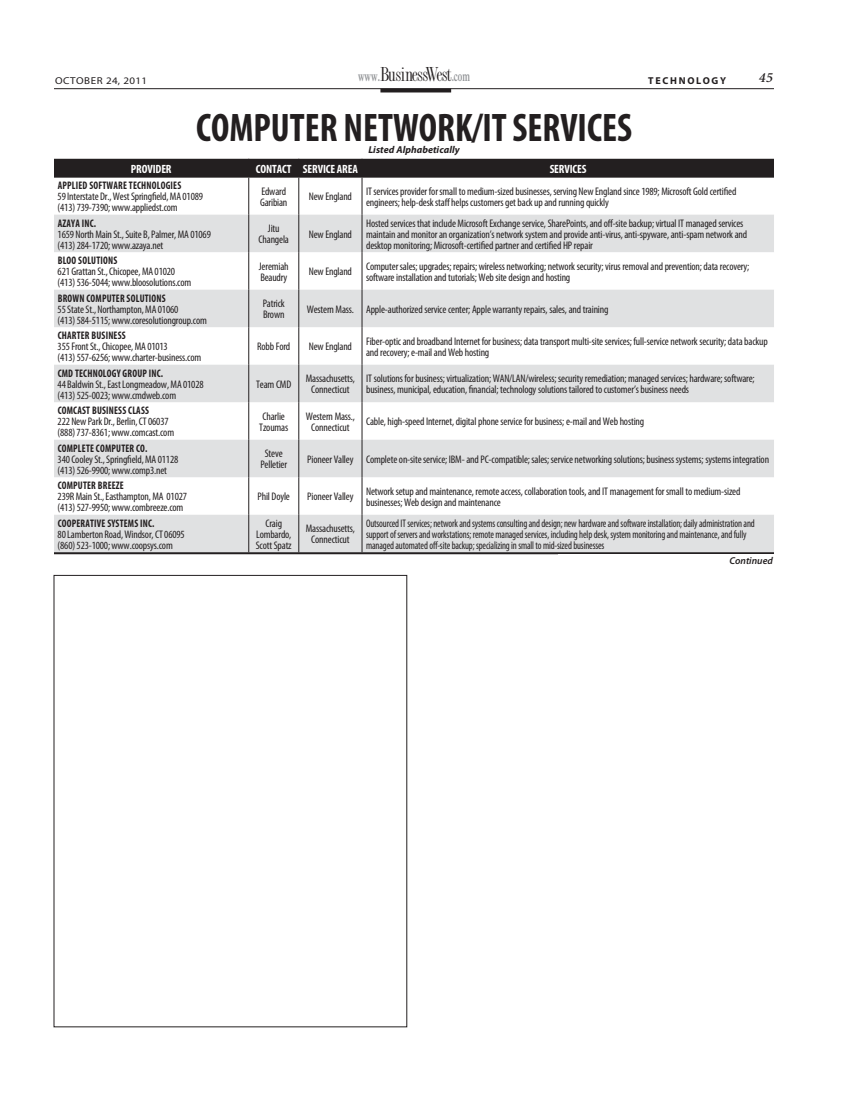
<style>
.page{position:relative;width:846px;height:1093px;background:#fff}
.page>*{position:absolute;margin:0;border:0;box-sizing:border-box;transform-origin:0 0}
.t1{font:700 condensed 40px "Myriad Pro";color:#231f20;scale:.95 1}
.t2{font:21px "Fashion Compressed Plain";letter-spacing:-.045em;color:#231f20}
.t3{font:italic 600 14px "Minion";color:#231f20}
.t4{font:700 condensed 12px "Myriad Pro";letter-spacing:-.01em;color:#fff}
.t5{font:condensed 11px/11px "Myriad Pro";letter-spacing:-.015em;color:#231f20}
.t6{font:condensed 11px/11px "Myriad Pro";letter-spacing:-.015em;color:#231f20;scale:.9 1}
.t7{font:700 condensed 11px "Myriad Pro";letter-spacing:.02em;color:#231f20;scale:.9 1}
.t8{font:italic 700 10px "Myriad Pro";letter-spacing:.005em;color:#231f20}
.t9{font:10px "Myriad Pro";letter-spacing:.05em;color:#231f20;scale:1.1 1}
.t10{font:700 10px "Myriad Pro";letter-spacing:.17em;color:#231f20}
.t11{font:italic 600 10px "Myriad Pro";color:#231f20}
.s1{font-family:"Times";font-weight:600;font-size:14px;color:#939598}
</style>
<div class="page">
<hr style="left:54px;top:88px;width:720px;height:1px;background:#231f20">
<svg style="left:380px;top:88px;width:71px;height:4px"></svg>
<svg style="left:54px;top:215px;width:720px;height:337px;fill:#e0e1e2"></svg>
<hr style="left:298px;top:178px;width:1px;height:37px;background:#231f20">
<hr style="left:298px;top:215px;width:1px;height:37px;background:#231f20">
<hr style="left:298px;top:252px;width:1px;height:37px;background:#231f20">
<hr style="left:298px;top:289px;width:1px;height:38px;background:#231f20">
<hr style="left:298px;top:327px;width:1px;height:37px;background:#231f20">
<hr style="left:298px;top:364px;width:1px;height:38px;background:#231f20">
<hr style="left:298px;top:402px;width:1px;height:37px;background:#231f20">
<hr style="left:298px;top:439px;width:1px;height:38px;background:#231f20">
<hr style="left:298px;top:477px;width:1px;height:37px;background:#231f20">
<hr style="left:298px;top:514px;width:1px;height:38px;background:#231f20">
<hr style="left:54px;top:177px;width:720px;height:1px;background:#231f20">
<div style="left:54px;top:159px;width:720px;height:18px;background:#231f20"></div>
<hr style="left:248px;top:178px;width:1px;height:37px;background:#231f20">
<hr style="left:362px;top:178px;width:1px;height:37px;background:#231f20">
<hr style="left:248px;top:215px;width:1px;height:37px;background:#231f20">
<hr style="left:362px;top:215px;width:1px;height:37px;background:#231f20">
<hr style="left:248px;top:252px;width:1px;height:37px;background:#231f20">
<hr style="left:362px;top:252px;width:1px;height:37px;background:#231f20">
<hr style="left:248px;top:289px;width:1px;height:38px;background:#231f20">
<hr style="left:362px;top:289px;width:1px;height:38px;background:#231f20">
<hr style="left:248px;top:327px;width:1px;height:37px;background:#231f20">
<hr style="left:362px;top:327px;width:1px;height:37px;background:#231f20">
<hr style="left:248px;top:364px;width:1px;height:38px;background:#231f20">
<hr style="left:362px;top:364px;width:1px;height:38px;background:#231f20">
<hr style="left:248px;top:402px;width:1px;height:37px;background:#231f20">
<hr style="left:362px;top:402px;width:1px;height:37px;background:#231f20">
<hr style="left:248px;top:439px;width:1px;height:38px;background:#231f20">
<hr style="left:362px;top:439px;width:1px;height:38px;background:#231f20">
<hr style="left:248px;top:477px;width:1px;height:37px;background:#231f20">
<hr style="left:362px;top:477px;width:1px;height:37px;background:#231f20">
<hr style="left:248px;top:514px;width:1px;height:38px;background:#231f20">
<hr style="left:362px;top:514px;width:1px;height:38px;background:#231f20">
<hr style="left:54px;top:552px;width:720px;height:2px;background:#231f20">
<div style="left:558px;top:553px;width:216px;height:11px;background:#fff"></div>
<p class="t9" style="left:55px;top:77px;width:85px">OCTOBER 24, 2011</p>
<h2 class="t2" style="left:358px;top:66px;width:113px"><span class="s1">www.</span>BusinessWest<span class="s1">.com</span></h2>
<p class="t10" style="left:648px;top:77px;width:79px">TECHNOLOGY</p>
<p class="t3" style="left:759px;top:72px;width:16px">45</p>
<h1 class="t1" style="left:196px;top:112px;width:460px">COMPUTER NETWORK/IT SERVICES</h1>
<p class="t8" style="left:368px;top:146px;width:93px">Listed Alphabetically</p>
<p class="t4" style="left:131px;top:164px;width:42px">PROVIDER</p>
<p class="t4" style="left:256px;top:164px;width:103px">CONTACT SERVICE AREA</p>
<p class="t4" style="left:550px;top:164px;width:38px">SERVICES</p>
<p class="t7" style="left:58px;top:181px;width:139px">APPLIED SOFTWARE TECHNOLOGIES</p>
<p class="t5" style="left:58px;top:192px;width:147px">59 Interstate Dr., West Springfield, MA 01089 (413) 739-7390; www.appliedst.com</p>
<p class="t5" style="left:260px;top:186px;width:29px">Edward<br>Garibian</p>
<p class="t5" style="left:309px;top:192px;width:45px">New England</p>
<p class="t5" style="left:366px;top:187px;width:372px">IT services provider for small to medium-sized businesses, serving New England since 1989; Microsoft Gold certified engineers; help-desk staff helps customers get back up and running quickly</p>
<p class="t7" style="left:58px;top:219px;width:44px">AZAYA INC.</p>
<p class="t5" style="left:58px;top:229px;width:155px">1659 North Main St., Suite B, Palmer, MA 01069 (413) 284-1720; www.azaya.net</p>
<p class="t5" style="left:259px;top:224px;width:32px;text-align:center">Jitu<br>Changela</p>
<p class="t5" style="left:309px;top:229px;width:45px">New England</p>
<p class="t5" style="left:366px;top:218px;width:383px">Hosted services that include Microsoft Exchange service, SharePoints, and off-site backup; virtual IT managed services maintain and monitor an organization’s network system and provide anti-virus, anti-spyware, anti-spam network and desktop monitoring; Microsoft-certified partner and certified HP repair</p>
<p class="t7" style="left:58px;top:256px;width:68px">BLOO SOLUTIONS</p>
<p class="t5" style="left:58px;top:267px;width:135px">621 Grattan St., Chicopee, MA 01020 (413) 536-5044; www.bloosolutions.com</p>
<p class="t5" style="left:259px;top:261px;width:31px">Jeremiah<br>Beaudry</p>
<p class="t5" style="left:309px;top:267px;width:45px">New England</p>
<p class="t5" style="left:366px;top:261px;width:385px">Computer sales; upgrades; repairs; wireless networking; network security; virus removal and prevention; data recovery; software installation and tutorials; Web site design and hosting</p>
<p class="t7" style="left:58px;top:294px;width:122px">BROWN COMPUTER SOLUTIONS</p>
<p class="t5" style="left:58px;top:304px;width:151px">55 State St., Northampton, MA 01060<br>(413) 584-5115; www.coresolutiongroup.com</p>
<p class="t5" style="left:263px;top:299px;width:24px">Patrick<br>Brown</p>
<p class="t5" style="left:307px;top:304px;width:303px">Western Mass. Apple-authorized service center; Apple warranty repairs, sales, and training</p>
<p class="t7" style="left:58px;top:331px;width:77px">CHARTER BUSINESS</p>
<p class="t5" style="left:58px;top:342px;width:145px">355 Front St., Chicopee, MA 01013<br>(413) 557-6256; www.charter-business.com</p>
<p class="t5" style="left:257px;top:342px;width:35px">Robb Ford</p>
<p class="t5" style="left:309px;top:342px;width:45px">New England</p>
<p class="t5" style="left:366px;top:336px;width:403px">Fiber-optic and broadband Internet for business; data transport multi-site services; full-service network security; data backup and recovery; e-mail and Web hosting</p>
<p class="t7" style="left:58px;top:368px;width:119px">CMD TECHNOLOGY GROUP INC.</p>
<p class="t5" style="left:58px;top:379px;width:148px">44 Baldwin St., East Longmeadow, MA 01028 (413) 525-0023; www.cmdweb.com</p>
<p class="t5" style="left:256px;top:379px;width:37px">Team CMD</p>
<p class="t5" style="left:306px;top:374px;width:51px;text-align:center">Massachusetts,<br>Connecticut</p>
<p class="t5" style="left:366px;top:374px;width:390px">IT solutions for business; virtualization; WAN/LAN/wireless; security remediation; managed services; hardware; software; business, municipal, education, financial; technology solutions tailored to customer’s business needs</p>
<p class="t7" style="left:58px;top:406px;width:103px">COMCAST BUSINESS CLASS</p>
<p class="t5" style="left:58px;top:417px;width:118px">222 New Park Dr., Berlin, CT 06037 (888) 737-8361; www.comcast.com</p>
<p class="t5" style="left:259px;top:411px;width:30px">Charlie<br>Tzoumas</p>
<p class="t5" style="left:306px;top:411px;width:51px;text-align:center">Western Mass.,<br>Connecticut</p>
<p class="t5" style="left:366px;top:417px;width:280px">Cable, high-speed Internet, digital phone service for business; e-mail and Web hosting</p>
<p class="t7" style="left:58px;top:443px;width:101px">COMPLETE COMPUTER CO.</p>
<p class="t5" style="left:58px;top:454px;width:122px">340 Cooley St., Springfield, MA 01128 (413) 526-9900; www.comp3.net</p>
<p class="t5" style="left:260px;top:449px;width:28px;text-align:center">Steve<br>Pelletier</p>
<p class="t5" style="left:307px;top:454px;width:463px">Pioneer Valley Complete on-site service; IBM- and PC-compatible; sales; service networking solutions; business systems; systems integration</p>
<p class="t7" style="left:58px;top:481px;width:75px">COMPUTER BREEZE</p>
<p class="t5" style="left:58px;top:492px;width:131px">239R Main St., Easthampton, MA 01027 (413) 527-9950; www.combreeze.com</p>
<p class="t5" style="left:258px;top:492px;width:34px">Phil Doyle</p>
<p class="t5" style="left:307px;top:492px;width:48px">Pioneer Valley</p>
<p class="t5" style="left:366px;top:486px;width:376px">Network setup and maintenance, remote access, collaboration tools, and IT management for small to medium-sized businesses; Web design and maintenance</p>
<p class="t7" style="left:58px;top:518px;width:109px">COOPERATIVE SYSTEMS INC.</p>
<p class="t5" style="left:58px;top:529px;width:129px">80 Lamberton Road, Windsor, CT 06095 (860) 523-1000; www.coopsys.com</p>
<p class="t5" style="left:256px;top:518px;width:37px;text-align:center">Craig<br>Lombardo,<br>Scott Spatz</p>
<p class="t5" style="left:306px;top:524px;width:51px;text-align:center">Massachusetts,<br>Connecticut</p>
<p class="t6" style="left:366px;top:518px;width:433px">Outsourced IT services; network and systems consulting and design; new hardware and software installation; daily administration and support of servers and workstations; remote managed services, including help desk, system monitoring and maintenance, and fully managed automated off-site backup; specializing in small to mid-sized businesses</p>
<p class="t11" style="left:729px;top:556px;width:45px">Continued</p>
</div>
